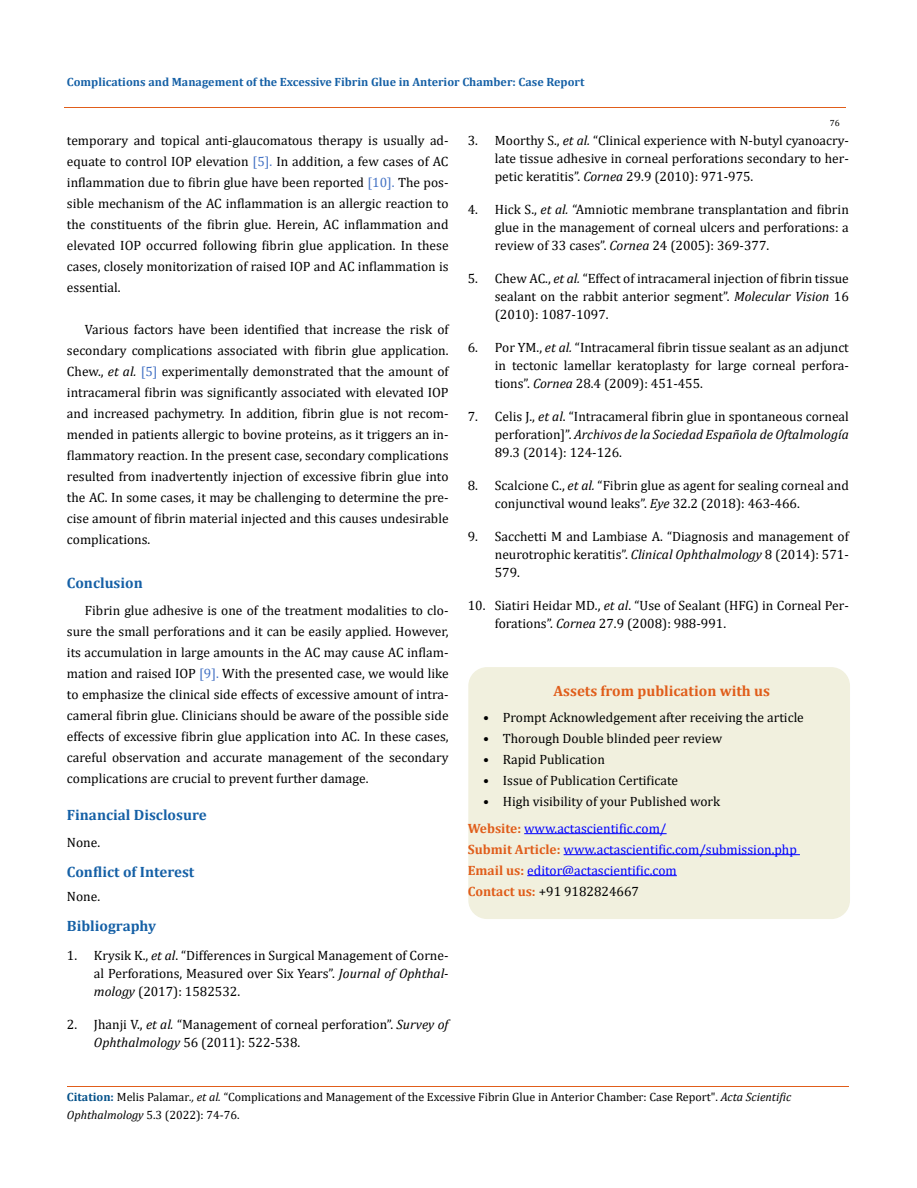
<style>
.page{position:relative;width:917px;height:1188px;background:#fff}
.page>*{position:absolute;margin:0;border:0;box-sizing:border-box;transform-origin:0 0}
.t1{font:700 15px "Cambria";color:#1560a6}
.t2{font:700 15px "Cambria";color:#e05d1a}
.t3{font:13.5px/21px "Cambria";color:#000;text-align:justify}
.t4{font:13.5px/21px "Cambria";color:#00f}
.t5{font:12px/18px "Cambria";color:#000}
.t6{font:700 12px "Cambria";color:#1560a6}
.t7{font:9px "Cambria";color:#000}
.s1{color:#4472c4}
.s2{font-style:italic}
.s3{font-weight:700;color:#e05d1a}
.s4{color:#000}
.s5{font-weight:700;color:#035089}
</style>
<div class="page">
<div style="left:469px;top:668px;width:380px;height:250px;background:#f1f0de;border-radius:18px"></div>
<div style="left:468px;top:667px;width:382px;height:252px;border:2px solid #f1f0de;border-radius:18px"></div>
<hr style="left:524px;top:833px;width:142px;height:1px;background:#00f">
<hr style="left:563px;top:854px;width:236px;height:1px;background:#00f">
<hr style="left:527px;top:875px;width:150px;height:1px;background:#00f">
<hr style="left:64px;top:108px;width:781px;height:1px;background:#e05d1a">
<hr style="left:67px;top:1086px;width:781px;height:1px;background:#e05d1a">
<p class="t6" style="left:67px;top:73px;width:519px">Complications and Management of the Excessive Fibrin Glue in Anterior Chamber: Case Report</p>
<p class="t7" style="left:829px;top:118px;width:11px">76</p>
<p class="t3" style="left:67px;top:130px;width:383px">temporary and topical anti-glaucomatous therapy is usually ad&shy;equate to control IOP elevation <span class="s1">[5].</span> In addition, a few cases of AC inflammation due to fibrin glue have been reported <span class="s1">[10].</span> The pos&shy;sible mechanism of the AC inflammation is an allergic reaction to the constituents of the fibrin glue. Herein, AC inflammation and elevated IOP occurred following fibrin glue application. In these cases, closely monitorization of raised IOP and AC inflammation is essential.</p>
<p class="t3" style="left:67px;top:319px;width:383px;text-indent:18px">Various factors have been identified that increase the risk of secondary complications associated with fibrin glue application.<br>Chew., <span class="s2">et al.</span> <span class="s1">[5]</span> experimentally demonstrated that the amount of intracameral fibrin was significantly associated with elevated IOP and increased pachymetry. In addition, fibrin glue is not recom&shy;mended in patients allergic to bovine proteins, as it triggers an in&shy;flammatory reaction. In the present case, secondary complications resulted from inadvertently injection of excessive fibrin glue into the AC. In some cases, it may be challenging to determine the pre&shy;cise amount of fibrin material injected and this causes undesirable complications.</p>
<p class="t1" style="left:67px;top:572px;width:77px">Conclusion</p>
<p class="t3" style="left:67px;top:600px;width:383px;text-indent:18px">Fibrin glue adhesive is one of the treatment modalities to clo&shy;sure the small perforations and it can be easily applied. However, its accumulation in large amounts in the AC may cause AC inflam&shy;mation and raised IOP <span class="s1">[9].</span> With the presented case, we would like to emphasize the clinical side effects of excessive amount of intra&shy;cameral fibrin glue. Clinicians should be aware of the possible side effects of excessive fibrin glue application into AC. In these cases, careful observation and accurate management of the secondary complications are crucial to prevent further damage.</p>
<p class="t1" style="left:67px;top:805px;width:141px">Financial Disclosure</p>
<p class="t3" style="left:67px;top:832px;width:35px">None.</p>
<p class="t1" style="left:67px;top:862px;width:129px">Conflict of Interest</p>
<p class="t3" style="left:67px;top:886px;width:35px">None.</p>
<p class="t1" style="left:67px;top:915px;width:91px">Bibliography</p>
<p class="t3" style="left:94px;top:946px;width:356px;line-height:18px;text-indent:-27px">1. Krysik K., <span class="s2">et al</span>. “Differences in Surgical Management of Corne&shy;al Perforations, Measured over Six Years”. <span class="s2">Journal of Ophthal&shy;mology</span> (2017): 1582532.</p>
<p class="t3" style="left:94px;top:1015px;width:356px;line-height:18px;text-indent:-27px">2. Jhanji V., <span class="s2">et al.</span> “Management of corneal perforation”. <span class="s2">Survey of<br>Ophthalmology</span> 56 (2011): 522-538.</p>
<p class="t3" style="left:495px;top:132px;width:355px;line-height:18px;text-indent:-27px">3. Moorthy S., <span class="s2">et al.</span> “Clinical experience with N-butyl cyanoacry&shy;late tissue adhesive in corneal perforations secondary to her&shy;petic keratitis”. <span class="s2">Cornea</span> 29.9 (2010): 971‐975.</p>
<p class="t3" style="left:495px;top:201px;width:355px;line-height:18px;text-indent:-27px">4. Hick S., <span class="s2">et al.</span> “Amniotic membrane transplantation and fibrin glue in the management of corneal ulcers and perforations: a review of 33 cases”. <span class="s2">Cornea</span> 24 (2005): 369-377.</p>
<p class="t3" style="left:495px;top:270px;width:355px;line-height:18px;text-indent:-27px">5. Chew AC., <span class="s2">et al.</span> “Effect of intracameral injection of fibrin tissue sealant on the rabbit anterior segment”. <span class="s2">Molecular Vision</span> 16 (2010): 1087‐1097.</p>
<p class="t3" style="left:495px;top:339px;width:355px;line-height:18px;text-indent:-27px">6. Por YM., <span class="s2">et al.</span> “Intracameral fibrin tissue sealant as an adjunct in tectonic lamellar keratoplasty for large corneal perfora&shy;tions”. <span class="s2">Cornea</span> 28.4 (2009): 451‐455.</p>
<p class="t3" style="left:495px;top:408px;width:355px;line-height:18px;text-indent:-27px">7. Celis J., <span class="s2">et al</span>. “Intracameral fibrin glue in spontaneous corneal perforation]”. <span class="s2">Archivos de la Sociedad Española de Oftalmología </span>89.3 (2014): 124‐126.</p>
<p class="t3" style="left:495px;top:477px;width:355px;line-height:18px;text-indent:-27px">8. Scalcione C., <span class="s2">et al.</span> “Fibrin glue as agent for sealing corneal and conjunctival wound leaks”. <span class="s2">Eye</span> 32.2 (2018): 463‐466.</p>
<p class="t3" style="left:495px;top:528px;width:355px;line-height:18px;text-indent:-27px">9. Sacchetti M and Lambiase A. “Diagnosis and management of neurotrophic keratitis”. <span class="s2">Clinical Ophthalmology</span> 8 (2014): 571- 579.</p>
<p class="t3" style="left:495px;top:597px;width:355px;line-height:18px;text-indent:-27px">10. Siatiri Heidar MD., <span class="s2">et al</span>. “Use of Sealant (HFG) in Corneal Per&shy;forations”. <span class="s2">Cornea</span> 27.9 (2008): 988-991.</p>
<p class="t2" style="left:553px;top:680px;width:218px">Assets from publication with us</p>
<p class="t3" style="left:483px;top:707px;width:322px">• Prompt Acknowledgement after receiving the article</p>
<p class="t3" style="left:483px;top:728px;width:240px">• Thorough Double blinded peer review</p>
<p class="t3" style="left:483px;top:749px;width:123px">• Rapid Publication</p>
<p class="t3" style="left:483px;top:770px;width:196px">• Issue of Publication Certificate</p>
<p class="t3" style="left:483px;top:791px;width:238px">• High visibility of your Published work</p>
<p class="t4" style="left:468px;top:818px;width:330px"><span class="s3">Website:</span> www.actascientific.com/<br><span class="s3">Submit Article:</span> www.actascientific.com/submission.php <span class="s3">Email us:</span> editor@actascientific.com<br><span class="s3">Contact us:</span> <span class="s4">+91 9182824667</span></p>
<p class="t5" style="left:67px;top:1088px;width:725px"><span class="s5">Citation:</span> Melis Palamar<span class="s2">., et al.</span> “Complications and Management of the Excessive Fibrin Glue in Anterior Chamber: Case Report". <span class="s2">Acta Scientific<br>Ophthalmology</span> 5.3 (2022): 74-76.</p>
</div>
